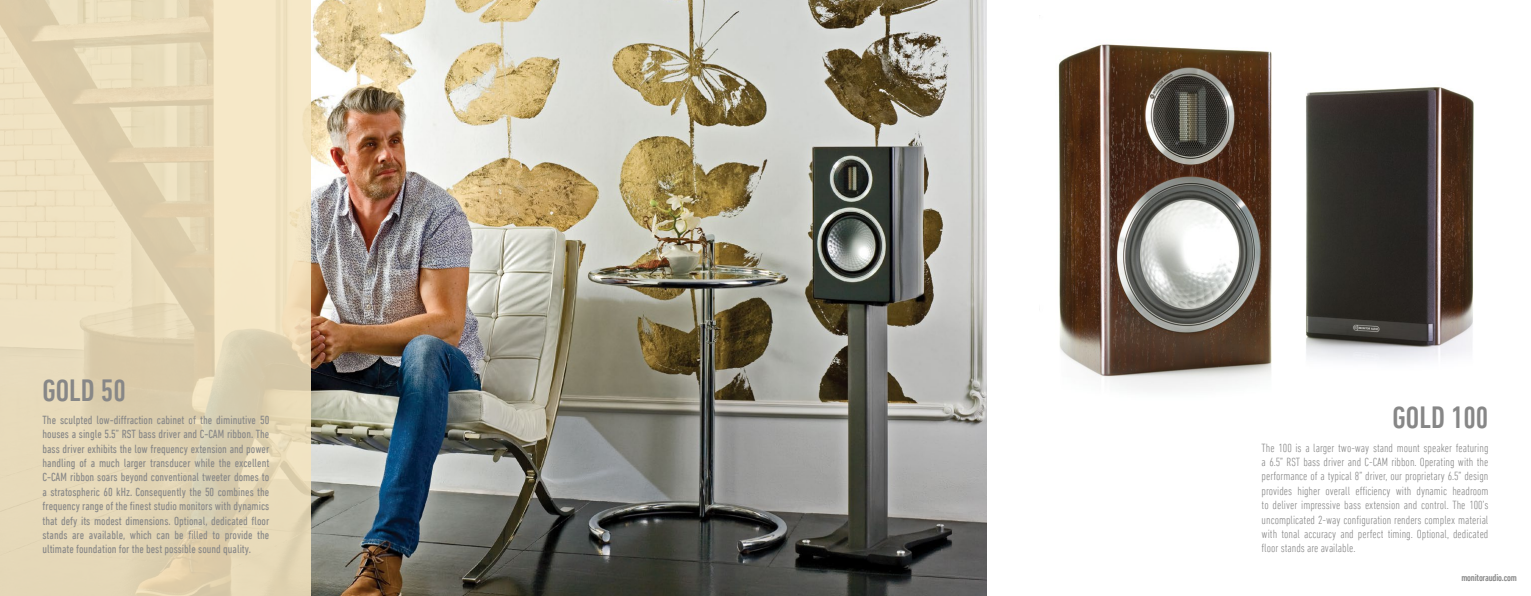
<style>
.page{position:relative;width:1531px;height:596px;background:#fff}
.page>*{position:absolute;margin:0;border:0;box-sizing:border-box;transform-origin:0 0}
.t1{font:500 condensed 31.3px "DIN Next LT Pro";color:#878787}
.t2{font:condensed 12px/14.4px "DIN Next LT Pro";color:#878787;text-align:justify}
.t3{font:300 condensed 12px/14.4px "DIN Next LT Pro";color:#878787;text-align:justify}
.t4{font:500 condensed 10px "DIN Next LT Pro";letter-spacing:-.02em;color:#878787}
</style>
<div class="page">
<img style="left:310px;top:0;width:676px;height:595px">
<svg style="left:0;top:0;width:310px;height:595px;background:#e6d9b8"></svg>
<img style="left:1058px;top:44px;width:214px;height:345px">
<img style="left:1306px;top:87px;width:168px;height:275px">
<h1 class="t1" style="left:43px;top:372px;width:85px">GOLD 50</h1>
<p class="t2" style="left:43px;top:412px;width:228px">The sculpted low-diffraction cabinet of the diminutive 50 houses a single 5.5” RST bass driver and C-CAM ribbon. The bass driver exhibits the low frequency extension and power handling of a much larger transducer while the excellent C-CAM ribbon soars beyond conventional tweeter domes to a stratospheric 60 kHz. Consequently the 50 combines the frequency range of the finest studio monitors with dynamics that defy its modest dimensions. Optional, dedicated floor stands are available, which can be filled to provide the ultimate foundation for the best possible sound quality.</p>
<h1 class="t1" style="left:1392px;top:399px;width:97px">GOLD 100</h1>
<p class="t3" style="left:1261px;top:440px;width:228px">The 100 is a larger two-way stand mount speaker featuring a 6.5” RST bass driver and C-CAM ribbon. Operating with the performance of a typical 8” driver, our proprietary 6.5” design provides higher overall efficiency with dynamic headroom to deliver impressive bass extension and control. The 100’s uncomplicated 2-way configuration renders complex material with tonal accuracy and perfect timing. Optional, dedicated floor stands are available.</p>
<p class="t4" style="left:1461px;top:572px;width:57px">monitoraudio.com</p>
</div>
